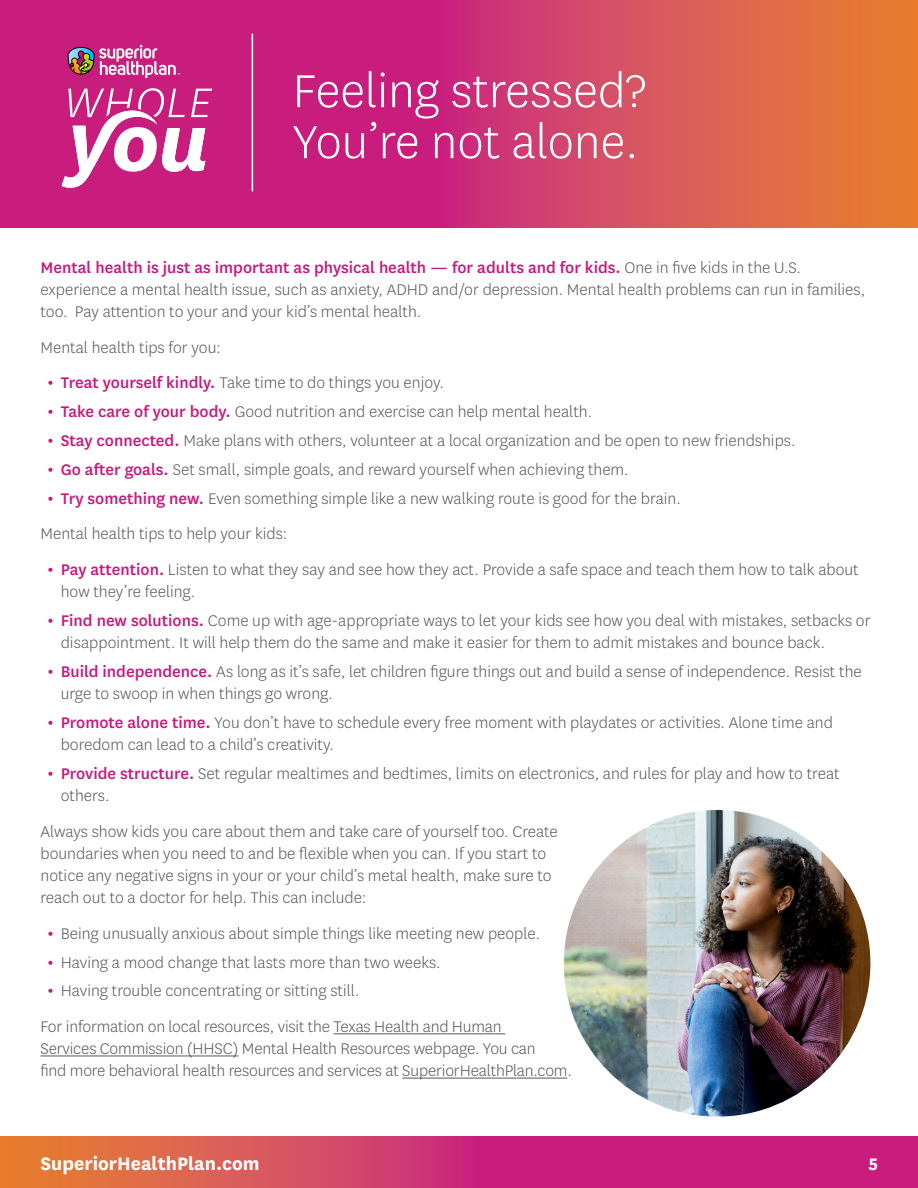
<style>
.page{position:relative;width:918px;height:1188px;background:#fff}
.page>*{position:absolute;margin:0;border:0;box-sizing:border-box;transform-origin:0 0}
.t1{font:300 54px/51px "Centene Sans";color:#fff}
.t2{font:700 21px "Centene Sans";color:#fff}
.t3{font:700 19.5px "Centene Sans";color:#fff}
.t4{font:300 18px/22px "Centene Sans";color:#58595b}
.s1{font-weight:500;color:#cb177d}
.s2{font-weight:500;font-style:italic;font-size:21px;color:#c9187d}
</style>
<div class="page">
<svg style="left:0;top:0;width:918px;height:228px;background:#d23f68"></svg>
<svg style="left:62px;top:88px;width:150px;height:100px"></svg>
<hr style="left:252px;top:34px;width:1px;height:157px;background:#fff">
<svg style="left:68px;top:45px;width:112px;height:33px;background:#c55b93"></svg>
<svg style="left:0;top:1137px;width:918px;height:51px;background:#d13c6a"></svg>
<hr style="left:334px;top:1033px;width:171px;height:1px;background:#58595b">
<hr style="left:40px;top:1056px;width:198px;height:1px;background:#58595b">
<hr style="left:402px;top:1078px;width:165px;height:1px;background:#58595b">
<img style="left:564px;top:810px;width:306px;height:307px;border-radius:153px">
<h2 class="t1" style="left:293px;top:64px;width:355px">Feeling stressed?<br>You’re not alone.</h2>
<p class="t4" style="left:40px;top:256px;width:826px"><span class="s1">Mental health is just as important as physical health — for adults and for kids.</span> One in five kids in the U.S. experience a mental health issue, such as anxiety, ADHD and/or depression. Mental health problems can run in families, too. Pay attention to your and your kid’s mental health.</p>
<p class="t4" style="left:41px;top:335px;width:182px">Mental health tips for you:</p>
<p class="t4" style="left:47px;top:371px;width:398px"><span class="s2">•</span> <span class="s1">Treat yourself kindly.</span> Take time to do things you enjoy.</p>
<p class="t4" style="left:47px;top:400px;width:546px"><span class="s2">•</span> <span class="s1">Take care of your body.</span> Good nutrition and exercise can help mental health.</p>
<p class="t4" style="left:47px;top:429px;width:750px"><span class="s2">•</span> <span class="s1">Stay connected.</span> Make plans with others, volunteer at a local organization and be open to new friendships.</p>
<p class="t4" style="left:47px;top:458px;width:583px"><span class="s2">•</span> <span class="s1">Go after goals.</span> Set small, simple goals, and reward yourself when achieving them.</p>
<p class="t4" style="left:47px;top:487px;width:635px"><span class="s2">•</span> <span class="s1">Try something new.</span> Even something simple like a new walking route is good for the brain.</p>
<p class="t4" style="left:40px;top:522px;width:248px">Mental health tips to help your kids:</p>
<p class="t4" style="left:61px;top:558px;width:800px"><span class="s1">Pay attention.</span> Listen to what they say and see how they act. Provide a safe space and teach them how to talk about how they’re feeling.</p>
<p class="t4" style="left:61px;top:609px;width:811px;text-indent:-14px"><span class="s2">•</span> <span class="s1">Find new solutions.</span> Come up with age-appropriate ways to let your kids see how you deal with mistakes, setbacks or disappointment. It will help them do the same and make it easier for them to admit mistakes and bounce back.</p>
<p class="t4" style="left:61px;top:660px;width:802px;text-indent:-14px"><span class="s2">•</span> <span class="s1">Build independence.</span> As long as it’s safe, let children figure things out and build a sense of independence. Resist the urge to swoop in when things go wrong.</p>
<p class="t4" style="left:61px;top:711px;width:774px;text-indent:-14px"><span class="s2">•</span> <span class="s1">Promote alone time.</span> You don’t have to schedule every free moment with playdates or activities. Alone time and boredom can lead to a child’s creativity.</p>
<p class="t4" style="left:61px;top:762px;width:780px;text-indent:-14px"><span class="s2">•</span> <span class="s1">Provide structure.</span> Set regular mealtimes and bedtimes, limits on electronics, and rules for play and how to treat others.</p>
<p class="t4" style="left:40px;top:820px;width:519px">Always show kids you care about them and take care of yourself too. Create boundaries when you need to and be flexible when you can. If you start to notice any negative signs in your or your child’s metal health, make sure to reach out to a doctor for help. This can include:</p>
<p class="t4" style="left:47px;top:922px;width:494px"><span class="s2">•</span> Being unusually anxious about simple things like meeting new people.</p>
<p class="t4" style="left:47px;top:950px;width:395px"><span class="s2">•</span> Having a mood change that lasts more than two weeks.</p>
<p class="t4" style="left:47px;top:979px;width:314px"><span class="s2">•</span> Having trouble concentrating or sitting still.</p>
<p class="t4" style="left:40px;top:1015px;width:533px">For information on local resources, visit the Texas Health and Human<br>Services Commission (HHSC) Mental Health Resources webpage. You can<br>find more behavioral health resources and services at SuperiorHealthPlan.com.</p>
<p class="t2" style="left:40px;top:1149px;width:221px">SuperiorHealthPlan.com</p>
<p class="t3" style="left:869px;top:1151px;width:11px">5</p>
</div>
